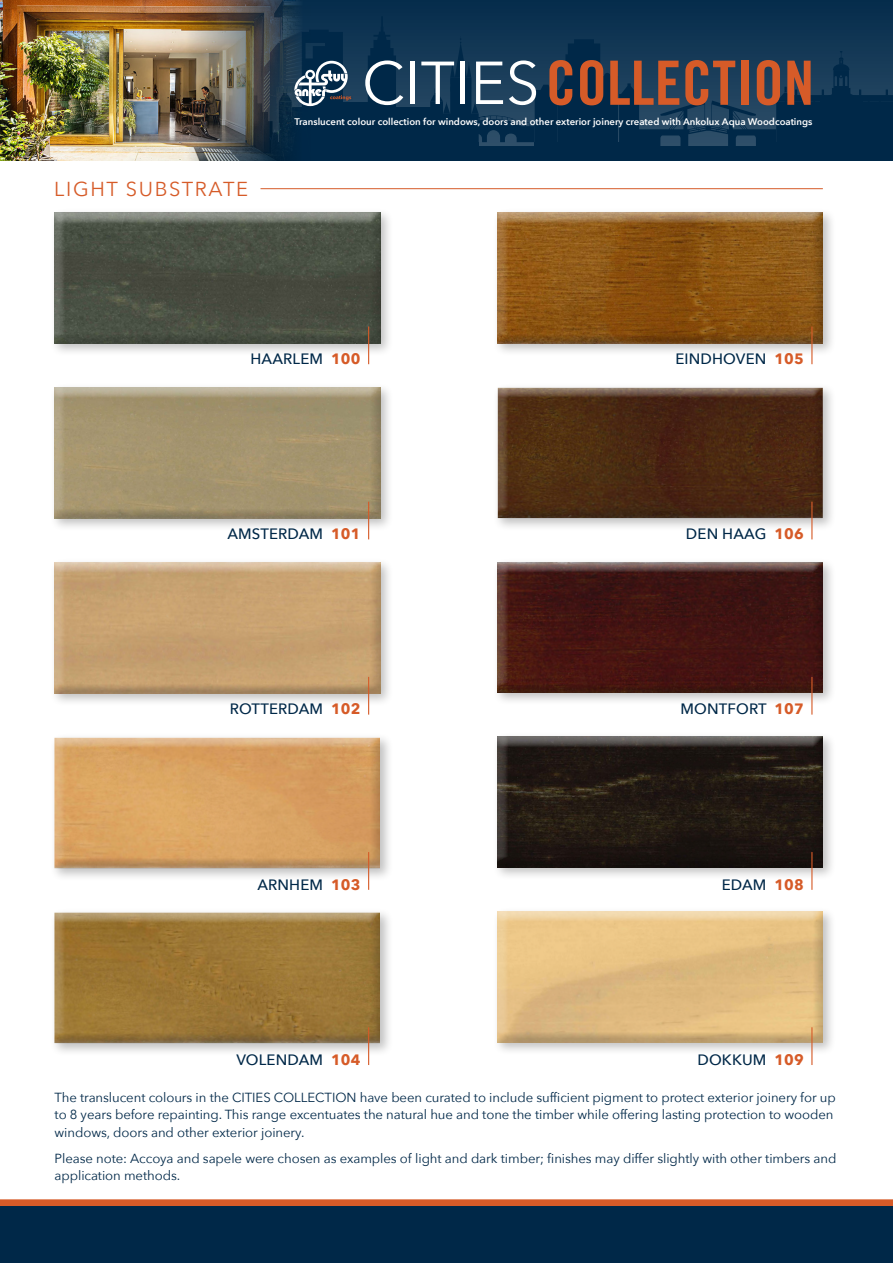
<style>
.page{position:relative;width:893px;height:1263px;background:#fff}
.page>*{position:absolute;margin:0;border:0;box-sizing:border-box;transform-origin:0 0}
.t1{font:61.2px "Trade Gothic LT Std Bd Cn 20";color:#d65b28}
.t2{font:20.1px "Avenir Next";letter-spacing:.08em;color:#d65b28}
.t3{font:500 15px "Avenir Next";letter-spacing:.01em;color:#002848}
.t4{font:13.2px/16.5px "Avenir Next";letter-spacing:-.005em;color:#002848}
.t5{font:600 9.6px "Avenir Next";color:#fff}
.s1{font-family:"Avenir Next";font-size:60px;color:#fff}
.s2{font-weight:700;color:#d65b28}
</style>
<div class="page">
<div style="left:0;top:1203px;width:893px;height:60px;background:#002848"></div>
<svg style="left:0;top:1199px;width:893px;height:7px;background:#d86332"></svg>
<div style="left:0;top:0;width:893px;height:162px;background:#072d4d"></div>
<div style="left:49px;top:208px;width:344px;height:149px;background:#000;opacity:.25"></div>
<div style="left:48px;top:206px;width:343px;height:139px;background:#000;opacity:.19"></div>
<div style="left:49px;top:383px;width:344px;height:149px;background:#000;opacity:.25"></div>
<div style="left:48px;top:381px;width:343px;height:139px;background:#000;opacity:.19"></div>
<div style="left:49px;top:558px;width:344px;height:149px;background:#000;opacity:.25"></div>
<div style="left:48px;top:556px;width:343px;height:139px;background:#000;opacity:.19"></div>
<div style="left:49px;top:732px;width:344px;height:149px;background:#000;opacity:.25"></div>
<div style="left:48px;top:730px;width:343px;height:140px;background:#000;opacity:.19"></div>
<div style="left:49px;top:907px;width:344px;height:149px;background:#000;opacity:.25"></div>
<div style="left:48px;top:905px;width:343px;height:139px;background:#000;opacity:.19"></div>
<div style="left:493px;top:208px;width:343px;height:149px;background:#000;opacity:.25"></div>
<div style="left:491px;top:206px;width:343px;height:139px;background:#000;opacity:.19"></div>
<div style="left:493px;top:382px;width:343px;height:149px;background:#000;opacity:.25"></div>
<div style="left:491px;top:380px;width:343px;height:139px;background:#000;opacity:.19"></div>
<div style="left:493px;top:906px;width:343px;height:149px;background:#000;opacity:.25"></div>
<div style="left:491px;top:904px;width:343px;height:139px;background:#000;opacity:.19"></div>
<div style="left:493px;top:732px;width:343px;height:149px;background:#000;opacity:.25"></div>
<div style="left:491px;top:729px;width:343px;height:140px;background:#000;opacity:.19"></div>
<div style="left:493px;top:557px;width:343px;height:149px;background:#000;opacity:.25"></div>
<div style="left:491px;top:555px;width:343px;height:139px;background:#000;opacity:.19"></div>
<hr style="left:368px;top:326px;width:1px;height:38px;background:#d65b28">
<hr style="left:368px;top:502px;width:1px;height:37px;background:#d65b28">
<hr style="left:368px;top:677px;width:1px;height:38px;background:#d65b28">
<hr style="left:368px;top:852px;width:1px;height:38px;background:#d65b28">
<hr style="left:368px;top:1027px;width:1px;height:38px;background:#d65b28">
<hr style="left:811px;top:326px;width:1px;height:38px;background:#d65b28">
<hr style="left:811px;top:502px;width:1px;height:37px;background:#d65b28">
<hr style="left:811px;top:677px;width:1px;height:38px;background:#d65b28">
<hr style="left:811px;top:852px;width:1px;height:38px;background:#d65b28">
<hr style="left:811px;top:1027px;width:1px;height:38px;background:#d65b28">
<div style="left:0;top:146px;width:893px;height:14px;background:#002848"></div>
<hr style="left:260px;top:188px;width:563px;height:1px;background:#d65b28">
<img style="left:0;top:0;width:298px;height:161px">
<img style="left:58px;top:16px;width:835px;height:130px">
<h1 class="t1" style="left:362px;top:46px;width:454px"><span class="s1">CITIES</span>COLLECTION</h1>
<h2 class="t2" style="left:54px;top:172px;width:195px">LIGHT SUBSTRATE</h2>
<p class="t5" style="left:295px;top:114px;width:519px">Translucent colour collection for windows, doors and other exterior joinery created with Ankolux Aqua Woodcoatings</p>
<p class="t3" style="left:250px;top:346px;width:111px">HAARLEM <span class="s2">100</span></p>
<p class="t3" style="left:675px;top:346px;width:130px">EINDHOVEN <span class="s2">105</span></p>
<p class="t3" style="left:227px;top:521px;width:135px">AMSTERDAM <span class="s2">101</span></p>
<p class="t3" style="left:686px;top:521px;width:119px">DEN HAAG <span class="s2">106</span></p>
<p class="t3" style="left:230px;top:696px;width:132px">ROTTERDAM <span class="s2">102</span></p>
<p class="t3" style="left:680px;top:696px;width:125px">MONTFORT <span class="s2">107</span></p>
<p class="t3" style="left:257px;top:871px;width:105px">ARNHEM <span class="s2">103</span></p>
<p class="t3" style="left:722px;top:871px;width:84px">EDAM <span class="s2">108</span></p>
<p class="t3" style="left:236px;top:1047px;width:126px">VOLENDAM <span class="s2">104</span></p>
<p class="t3" style="left:697px;top:1047px;width:108px">DOKKUM <span class="s2">109</span></p>
<p class="t4" style="left:55px;top:1089px;width:783px">The translucent colours in the CITIES COLLECTION have been curated to include sufficient pigment to protect exterior joinery for up to 8 years before repainting. This range excentuates the natural hue and tone the timber while offering lasting protection to wooden</p>
<p class="t4" style="left:55px;top:1119px;width:783px;line-height:25.8px">windows, doors and other exterior joinery.<br>Please note: Accoya and sapele were chosen as examples of light and dark timber; finishes may differ slightly with other timbers and</p>
<p class="t4" style="left:55px;top:1166px;width:127px">application methods.</p>
</div>
